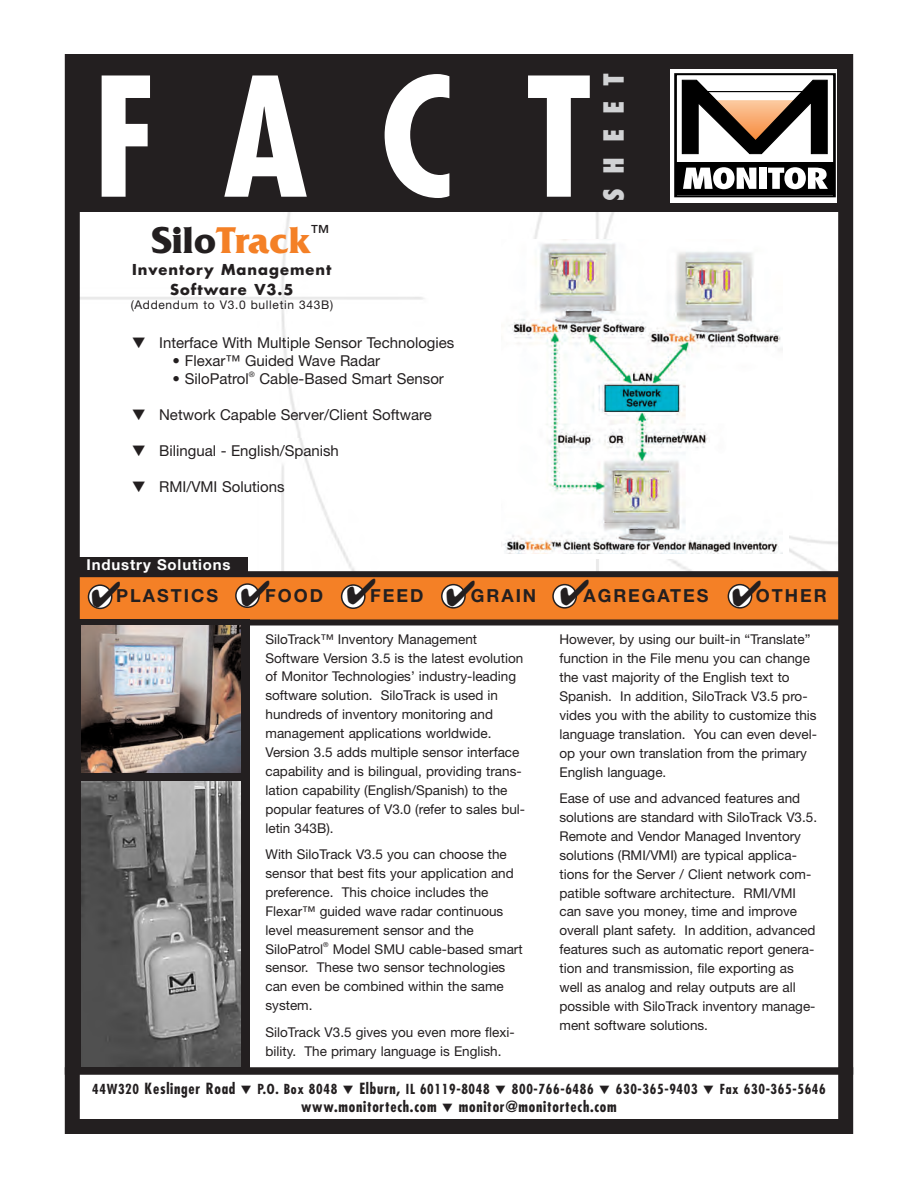
<style>
.page{position:relative;width:918px;height:1188px;background:#fff}
.page>*{position:absolute;margin:0;border:0;box-sizing:border-box;transform-origin:0 0}
.t1{font:700 condensed 160.8px "Futura";color:#fff}
.t2{font:700 39.15px "Friz Quadrata";color:#f48026}
.t3{font:800 condensed 27px "Futura";letter-spacing:.545em;color:#d1d2d4}
.t4{font:700 18px "Helvetica Neue";letter-spacing:.11em;color:#231f20}
.t5{font:15px "Helvetica Neue";color:#231f20}
.t6{font:700 condensed 15px "Futura";letter-spacing:.05em;color:#231f20}
.t7{font:700 15px "Helvetica Neue";letter-spacing:.055em;color:#fff}
.t8{font:700 14.7px/20px "Futura";letter-spacing:.07em;color:#231f20;text-align:center}
.t9{font:13.5px/18.9px "Helvetica Neue";color:#231f20}
.t10{font:700 condensed 13.5px "Futura";letter-spacing:.05em;color:#231f20}
.t11{font:12px "Helvetica Neue";letter-spacing:.055em;color:#231f20}
.t12{font:7.5px "Helvetica Neue";color:#231f20}
.t13{font:6.75px "Helvetica Neue";color:#231f20}
.s1{color:#231f20}
.s2{font-size:15px}
</style>
<div class="page">
<img style="left:81px;top:212px;width:756px;height:359px">
<div style="left:65px;top:576px;width:778px;height:45px;background:#f48026"></div>
<div style="left:65px;top:54px;width:788px;height:1080px;border:15px solid #231f20"></div>
<div style="left:74px;top:64px;width:769px;height:148px;background:#231f20"></div>
<div style="left:670px;top:69px;width:167px;height:133px;background:#fff"></div>
<div style="left:674px;top:73px;width:162px;height:124px;border:2px solid #000"></div>
<div style="left:676px;top:162px;width:158px;height:33px;background:#000"></div>
<svg style="left:683px;top:167px;width:73px;height:22px"></svg>
<div style="left:759px;top:168px;width:8px;height:21px;background:#fff"></div>
<svg style="left:768px;top:167px;width:60px;height:22px"></svg>
<svg style="left:681px;top:79px;width:147px;height:76px"></svg>
<div style="left:65px;top:1067px;width:788px;height:8px;background:#231f20"></div>
<div style="left:248px;top:620px;width:595px;height:6px;background:#231f20"></div>
<div style="left:65px;top:620px;width:185px;height:449px;background:#231f20"></div>
<img style="left:81px;top:626px;width:160px;height:146px">
<img style="left:81px;top:781px;width:159px;height:285px">
<div style="left:76px;top:571px;width:764px;height:6px;background:#231f20"></div>
<div style="left:80px;top:557px;width:168px;height:15px;background:#231f20"></div>
<svg style="left:88px;top:584px;width:24px;height:25px"></svg>
<div style="left:501px;top:239px;width:287px;height:319px;background:#fff"></div>
<img style="left:501px;top:239px;width:282px;height:314px">
<svg style="left:235px;top:583px;width:131px;height:26px"></svg>
<svg style="left:441px;top:583px;width:136px;height:26px"></svg>
<svg style="left:728px;top:583px;width:25px;height:26px"></svg>
<h1 class="t1" style="left:93px;top:67px;width:501px">FACT</h1>
<h2 class="t2" style="left:152px;top:217px;width:180px"><span class="s1">Silo</span>Track<sup>™</sup></h2>
<p class="t8" style="left:132px;top:261px;width:201px">Inventory Management<br>Software V3.5</p>
<p class="t11" style="left:131px;top:297px;width:204px">(Addendum to V3.0 bulletin 343B)</p>
<p class="t5" style="left:132px;top:334px;width:324px">▼ Interface With Multiple Sensor Technologies</p>
<p class="t5" style="left:173px;top:352px;width:209px">• Flexar™ Guided Wave Radar</p>
<p class="t5" style="left:173px;top:370px;width:78px">• SiloPatrol</p>
<p class="t12" style="left:249px;top:370px;width:7px">®</p>
<p class="t5" style="left:259px;top:370px;width:186px">Cable-Based Smart Sensor</p>
<p class="t5" style="left:132px;top:406px;width:301px">▼ Network Capable Server/Client Software</p>
<p class="t5" style="left:132px;top:442px;width:208px">▼ Bilingual - English/Spanish</p>
<p class="t5" style="left:132px;top:478px;width:154px">▼ RMI/VMI Solutions</p>
<h3 class="t3" style="left:602px;top:201px;width:130px;rotate:-90deg">SHEET</h3>
<p class="t7" style="left:87px;top:555px;width:146px">Industry Solutions</p>
<h3 class="t4" style="left:91px;top:584px;width:129px">✔PLASTICS</h3>
<h3 class="t4" style="left:265px;top:584px;width:60px">FOOD</h3>
<h3 class="t4" style="left:370px;top:584px;width:55px">FEED</h3>
<h3 class="t4" style="left:471px;top:584px;width:67px">GRAIN</h3>
<h3 class="t4" style="left:583px;top:584px;width:127px">AGREGATES</h3>
<h3 class="t4" style="left:756px;top:584px;width:72px">OTHER</h3>
<p class="t9" style="left:265px;top:629px;width:261px">SiloTrack™ Inventory Management Software Version 3.5 is the latest evolution of Monitor Technologies’ industry-leading software solution. SiloTrack is used in hundreds of inventory monitoring and management applications worldwide.<br>Version 3.5 adds multiple sensor interface capability and is bilingual, providing trans&shy;lation capability (English/Spanish) to the popular features of V3.0 (refer to sales bul&shy;letin 343B).</p>
<p class="t9" style="left:265px;top:845px;width:250px">With SiloTrack V3.5 you can choose the sensor that best fits your application and preference. This choice includes the Flexar™ guided wave radar continuous level measurement sensor and the SiloPatrol</p>
<p class="t9" style="left:560px;top:630px;width:259px">However, by using our built-in “Translate” function in the File menu you can change the vast majority of the English text to Spanish. In addition, SiloTrack V3.5 pro&shy;vides you with the ability to customize this language translation. You can even devel&shy;op your own translation from the primary English language.</p>
<p class="t9" style="left:560px;top:789px;width:259px">Ease of use and advanced features and solutions are standard with SiloTrack V3.5.<br>Remote and Vendor Managed Inventory solutions (RMI/VMI) are typical applica&shy;tions for the Server / Client network com&shy;patible software architecture. RMI/VMI can save you money, time and improve overall plant safety. In addition, advanced features such as automatic report genera&shy;tion and transmission, file exporting as well as analog and relay outputs are all possible with SiloTrack inventory manage&shy;ment software solutions.</p>
<p class="t13" style="left:323px;top:941px;width:7px">®</p>
<p class="t9" style="left:266px;top:939px;width:259px;text-indent:67px">Model SMU cable-based smart sensor. These two sensor technologies can even be combined within the same system.</p>
<p class="t9" style="left:266px;top:1022px;width:251px">SiloTrack V3.5 gives you even more flexi&shy;bility. The primary language is English.</p>
<p class="t10" style="left:92px;top:1083px;width:735px">44W320 <span class="s2">Keslinger Road</span> ▼ P.O. Box 8048 ▼ <span class="s2">Elburn,</span> IL 60119-8048 ▼ 800-766-6486 ▼ 630-365-9403 ▼ Fax 630-365-5646</p>
<p class="t6" style="left:301px;top:1100px;width:317px">www.monitortech.com ▼ monitor@monitortech.com</p>
</div>
